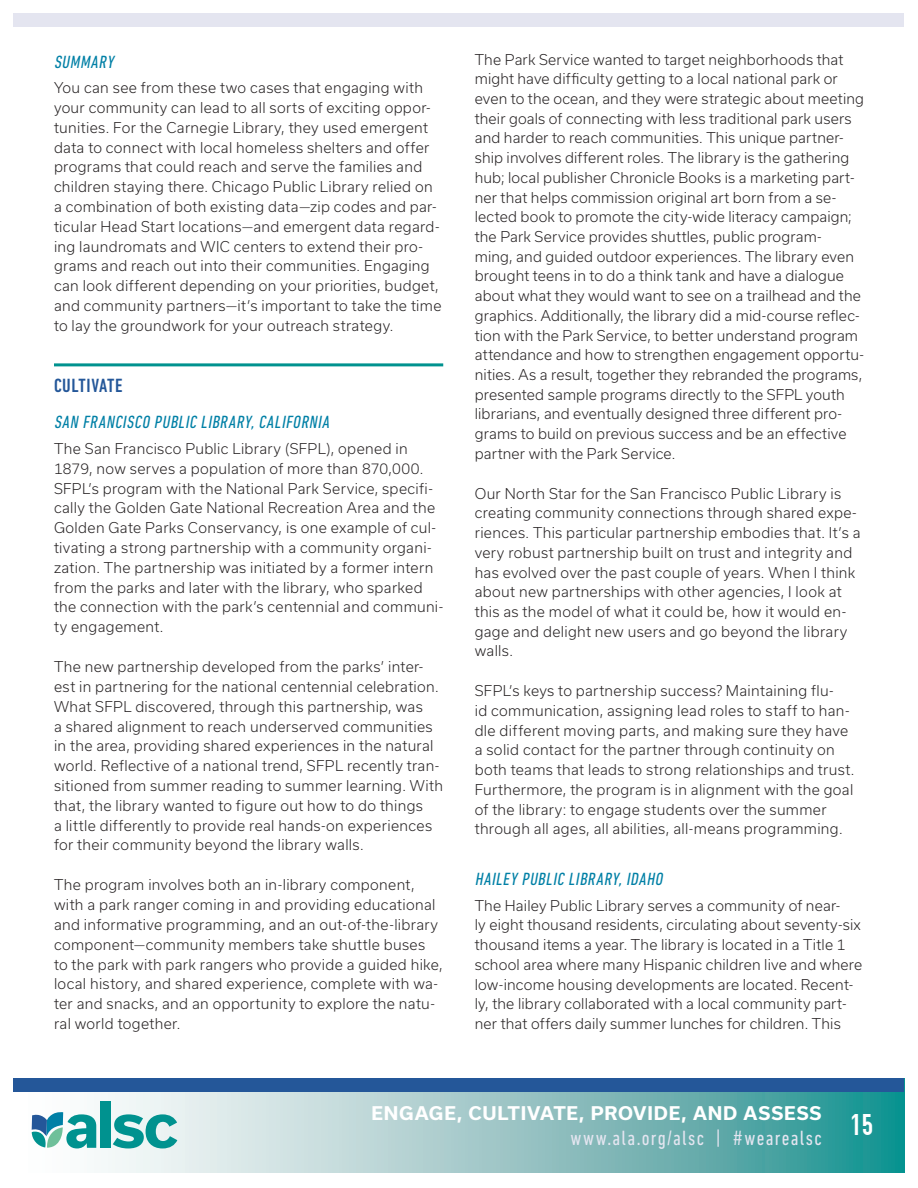
<style>
.page{position:relative;width:918px;height:1188px;background:#fff}
.page>*{position:absolute;margin:0;border:0;box-sizing:border-box;transform-origin:0 0}
.t1{font:condensed 21px "DIN Next LT Pro";letter-spacing:.06em;color:#e4e5f0}
.t2{font:500 condensed 19.5px "DIN Next LT Pro";letter-spacing:.03em;color:#245799}
.t3{font:italic condensed 18px "DIN Next LT Pro";color:#0080a6}
.t4{font:700 18px "Usual";letter-spacing:.045em;color:#fff}
.t5{font:300 14.25px/19.6px "Usual";letter-spacing:.02em;color:#231f20}
</style>
<div class="page">
<svg style="left:31px;top:1092px;width:873px;height:81px;background:#95c6c6"></svg>
<div style="left:14px;top:14px;width:890px;height:13px;background:#e4e5f0"></div>
<div style="left:14px;top:1078px;width:890px;height:14px;background:#245799"></div>
<svg style="left:32px;top:1112px;width:64px;height:36px"></svg>
<div style="left:101px;top:1101px;width:10px;height:47px;background:#00928f"></div>
<svg style="left:113px;top:1114px;width:64px;height:34px;background:#66bcba"></svg>
<hr style="left:54px;top:363px;width:389px;height:3px;background:#00928f">
<p class="t3" style="left:54px;top:51px;width:64px">SUMMARY</p>
<p class="t5" style="left:54px;top:78px;width:389px">You can see from these two cases that engaging with your community can lead to all sorts of exciting oppor&shy;tunities. For the Carnegie Library, they used emergent data to connect with local homeless shelters and offer programs that could reach and serve the families and children staying there. Chicago Public Library relied on a combination of both existing data—zip codes and par&shy;ticular Head Start locations—and emergent data regard&shy;ing laundromats and WIC centers to extend their pro&shy;grams and reach out into their communities. Engaging can look different depending on your priorities, budget, and community partners—it’s important to take the time to lay the groundwork for your outreach strategy.</p>
<h2 class="t2" style="left:54px;top:374px;width:70px">CULTIVATE</h2>
<p class="t3" style="left:54px;top:412px;width:280px">SAN FRANCISCO PUBLIC LIBRARY,CALIFORNIA</p>
<p class="t5" style="left:54px;top:439px;width:391px">The San Francisco Public Library (SFPL), opened in 1879, now serves a population of more than 870,000.<br>SFPL’s program with the National Park Service, specifi&shy;cally the Golden Gate National Recreation Area and the Golden Gate Parks Conservancy, is one example of cul&shy;tivating a strong partnership with a community organi&shy;zation. The partnership was initiated by a former intern from the parks and later with the library, who sparked the connection with the park’s centennial and communi&shy;ty engagement.</p>
<p class="t5" style="left:54px;top:657px;width:391px">The new partnership developed from the parks’ inter&shy;est in partnering for the national centennial celebration.<br>What SFPL discovered, through this partnership, was<br>a shared alignment to reach underserved communities in the area, providing shared experiences in the natural world. Reflective of a national trend, SFPL recently tran&shy;sitioned from summer reading to summer learning. With that, the library wanted to figure out how to do things<br>a little differently to provide real hands-on experiences for their community beyond the library walls.</p>
<p class="t5" style="left:54px;top:875px;width:390px">The program involves both an in-library component, with a park ranger coming in and providing educational and informative programming, and an out-of-the-library component—community members take shuttle buses<br>to the park with park rangers who provide a guided hike, local history, and shared experience, complete with wa&shy;ter and snacks, and an opportunity to explore the natu&shy;ral world together.</p>
<p class="t5" style="left:475px;top:49px;width:391px">The Park Service wanted to target neighborhoods that might have difficulty getting to a local national park or even to the ocean, and they were strategic about meeting their goals of connecting with less traditional park users and harder to reach communities. This unique partner&shy;ship involves different roles. The library is the gathering hub; local publisher Chronicle Books is a marketing part&shy;ner that helps commission original art born from a se&shy;lected book to promote the city-wide literacy campaign; the Park Service provides shuttles, public program-<br>ming, and guided outdoor experiences. The library even brought teens in to do a think tank and have a dialogue about what they would want to see on a trailhead and the graphics. Additionally, the library did a mid-course reflec&shy;tion with the Park Service, to better understand program attendance and how to strengthen engagement opportu&shy;nities. As a result, together they rebranded the programs, presented sample programs directly to the SFPL youth librarians, and eventually designed three different pro&shy;grams to build on previous success and be an effective partner with the Park Service.</p>
<p class="t5" style="left:475px;top:484px;width:388px">Our North Star for the San Francisco Public Library is creating community connections through shared expe&shy;riences. This particular partnership embodies that. It’s a very robust partnership built on trust and integrity and has evolved over the past couple of years. When I think about new partnerships with other agencies, I look at this as the model of what it could be, how it would en&shy;gage and delight new users and go beyond the library walls.</p>
<p class="t5" style="left:475px;top:681px;width:381px">SFPL’s keys to partnership success? Maintaining flu-<br>id communication, assigning lead roles to staff to han&shy;dle different moving parts, and making sure they have a solid contact for the partner through continuity on both teams that leads to strong relationships and trust.<br>Furthermore, the program is in alignment with the goal of the library: to engage students over the summer through all ages, all abilities, all-means programming.</p>
<p class="t3" style="left:475px;top:869px;width:193px">HAILEY PUBLIC LIBRARY,IDAHO</p>
<p class="t5" style="left:475px;top:896px;width:389px">The Hailey Public Library serves a community of near-<br>ly eight thousand residents, circulating about seventy-six thousand items a year. The library is located in a Title 1 school area where many Hispanic children live and where low-income housing developments are located. Recent&shy;ly, the library collaborated with a local community part&shy;ner that offers daily summer lunches for children. This</p>
<p class="t4" style="left:371px;top:1103px;width:452px">ENGAGE, CULTIVATE, PROVIDE, AND ASSESS</p>
<h1 class="t1" style="left:570px;top:1126px;width:304px">www.ala.org/alsc | #wearealsc <sup>15</sup></h1>
</div>
